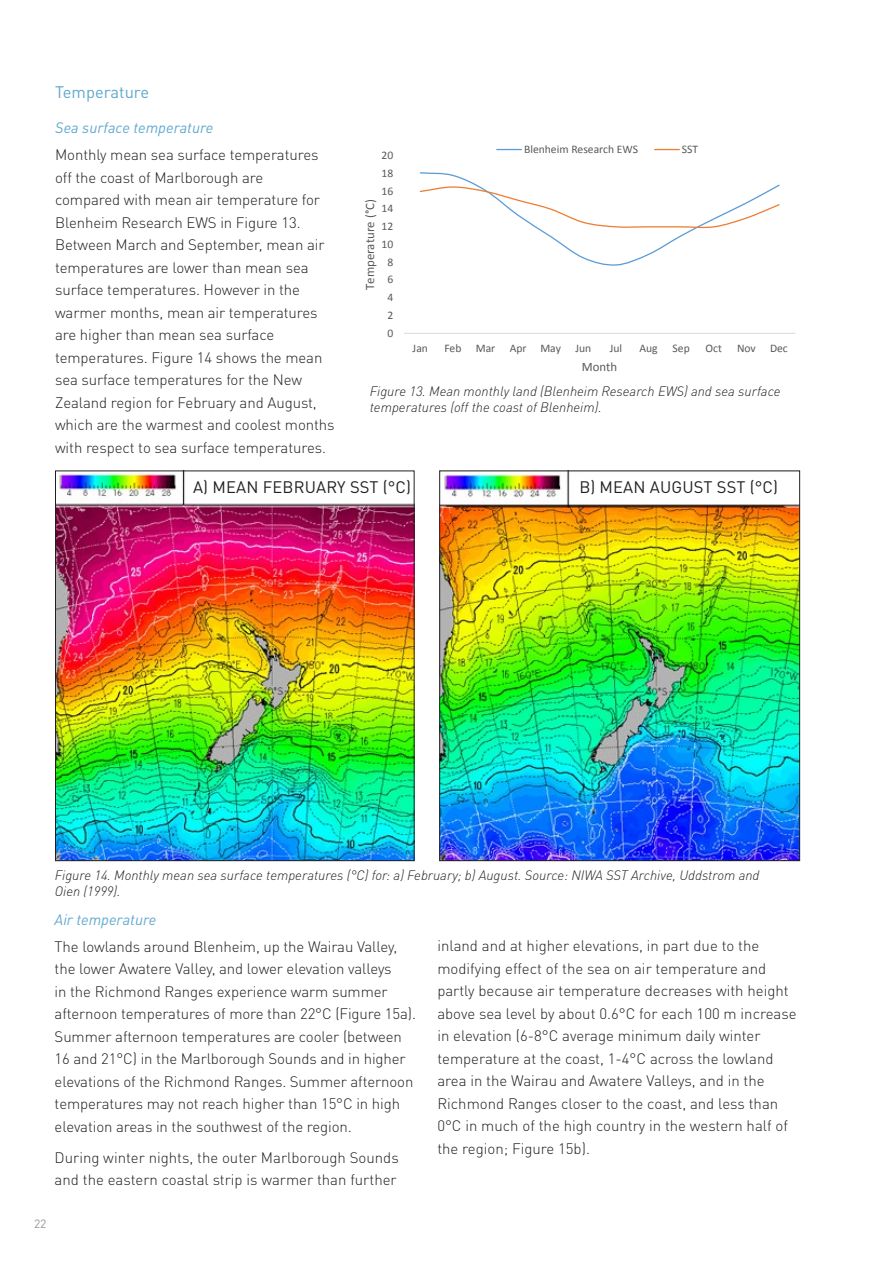
<style>
.page{position:relative;width:893px;height:1263px;background:#fff}
.page>*{position:absolute;margin:0;border:0;box-sizing:border-box;transform-origin:0 0}
.t1{font:16.5px "DIN Pro";letter-spacing:.01em;color:#231f20}
.t2{font:16.5px "DIN Pro";color:#60a8ce}
.t3{font:300 15px/22.5px "DIN Pro";letter-spacing:-.005em;color:#231f20}
.t4{font:italic 15px "DIN Pro";color:#60a8ce}
.t5{font:italic 300 13.5px/16.2px "DIN Pro";color:#231f20}
.t6{font:12.9px "Calibri";color:#595959}
.t7{font:12px "DIN Pro";color:#949698}
.t8{font:11.55px "Calibri";color:#595959}
</style>
<div class="page">
<img style="left:57px;top:472px;width:355px;height:387px">
<div style="left:55px;top:470px;width:359px;height:391px;border:1px solid #231f20"></div>
<img style="left:441px;top:472px;width:357px;height:387px">
<div style="left:439px;top:470px;width:361px;height:391px;border:1px solid #231f20"></div>
<hr style="left:404px;top:333px;width:391px;height:1px;background:#d9d9d9">
<svg style="left:419px;top:172px;width:361px;height:94px"></svg>
<svg style="left:497px;top:149px;width:24px;height:1px"></svg>
<svg style="left:655px;top:149px;width:24px;height:1px"></svg>
<p class="t2" style="left:55px;top:79px;width:96px">Temperature</p>
<p class="t4" style="left:55px;top:116px;width:160px">Sea surface temperature</p>
<p class="t3" style="left:55px;top:142px;width:281px">Monthly mean sea surface temperatures off the coast of Marlborough are<br>compared with mean air temperature for Blenheim Research EWS in Figure 13.<br>Between March and September, mean air temperatures are lower than mean sea surface temperatures. However in the warmer months, mean air temperatures are higher than mean sea surface temperatures. Figure 14 shows the mean sea surface temperatures for the New Zealand region for February and August, which are the warmest and coolest months with respect to sea surface temperatures.</p>
<p class="t8" style="left:381px;top:148px;width:13px">20</p>
<p class="t8" style="left:381px;top:166px;width:13px">18</p>
<p class="t8" style="left:381px;top:184px;width:13px">16</p>
<p class="t6" style="left:362px;top:290px;width:92px;rotate:-90deg">Temperature (°C)</p>
<p class="t8" style="left:381px;top:201px;width:13px">14</p>
<p class="t8" style="left:381px;top:219px;width:13px">12</p>
<p class="t8" style="left:381px;top:237px;width:13px">10</p>
<p class="t8" style="left:387px;top:254px;width:7px">8</p>
<p class="t8" style="left:387px;top:272px;width:7px">6</p>
<p class="t8" style="left:387px;top:290px;width:7px">4</p>
<p class="t8" style="left:387px;top:308px;width:7px">2</p>
<p class="t8" style="left:387px;top:325px;width:7px">0</p>
<p class="t8" style="left:524px;top:142px;width:116px">Blenheim Research EWS</p>
<p class="t8" style="left:682px;top:142px;width:18px">SST</p>
<p class="t8" style="left:413px;top:341px;width:17px">Jan</p>
<p class="t8" style="left:444px;top:341px;width:148px">Feb Mar Apr May Jun</p>
<p class="t8" style="left:610px;top:341px;width:14px">Jul</p>
<p class="t8" style="left:639px;top:341px;width:20px">Aug</p>
<p class="t8" style="left:673px;top:341px;width:19px">Sep</p>
<p class="t8" style="left:706px;top:341px;width:18px">Oct</p>
<p class="t8" style="left:737px;top:341px;width:52px">Nov Dec</p>
<p class="t6" style="left:582px;top:358px;width:37px">Month</p>
<p class="t5" style="left:370px;top:382px;width:412px">Figure 13. Mean monthly land (Blenheim Research EWS) and sea surface temperatures (off the coast of Blenheim).</p>
<p class="t1" style="left:193px;top:474px;width:219px">A) MEAN FEBRUARY SST (°C)</p>
<p class="t1" style="left:579px;top:474px;width:200px">B) MEAN AUGUST SST (°C)</p>
<p class="t5" style="left:55px;top:866px;width:706px">Figure 14. Monthly mean sea surface temperatures (°C) for: a) February; b) August. Source: NIWA SST Archive, Uddstrom and<br>Oien (1999).</p>
<p class="t4" style="left:55px;top:908px;width:103px">Air temperature</p>
<p class="t3" style="left:55px;top:933px;width:363px">The lowlands around Blenheim, up the Wairau Valley, the lower Awatere Valley, and lower elevation valleys<br>in the Richmond Ranges experience warm summer afternoon temperatures of more than 22°C (Figure 15a).<br>Summer afternoon temperatures are cooler (between 16 and 21°C) in the Marlborough Sounds and in higher elevations of the Richmond Ranges. Summer afternoon temperatures may not reach higher than 15°C in high elevation areas in the southwest of the region.</p>
<p class="t3" style="left:55px;top:1144px;width:346px">During winter nights, the outer Marlborough Sounds and the eastern coastal strip is warmer than further</p>
<p class="t3" style="left:437px;top:933px;width:361px">inland and at higher elevations, in part due to the modifying effect of the sea on air temperature and partly because air temperature decreases with height above sea level by about 0.6°C for each 100 m increase in elevation (6-8°C average minimum daily winter temperature at the coast, 1-4°C across the lowland area in the Wairau and Awatere Valleys, and in the Richmond Ranges closer to the coast, and less than 0°C in much of the high country in the western half of the region; Figure 15b).</p>
<p class="t7" style="left:34px;top:1214px;width:14px">22</p>
</div>
